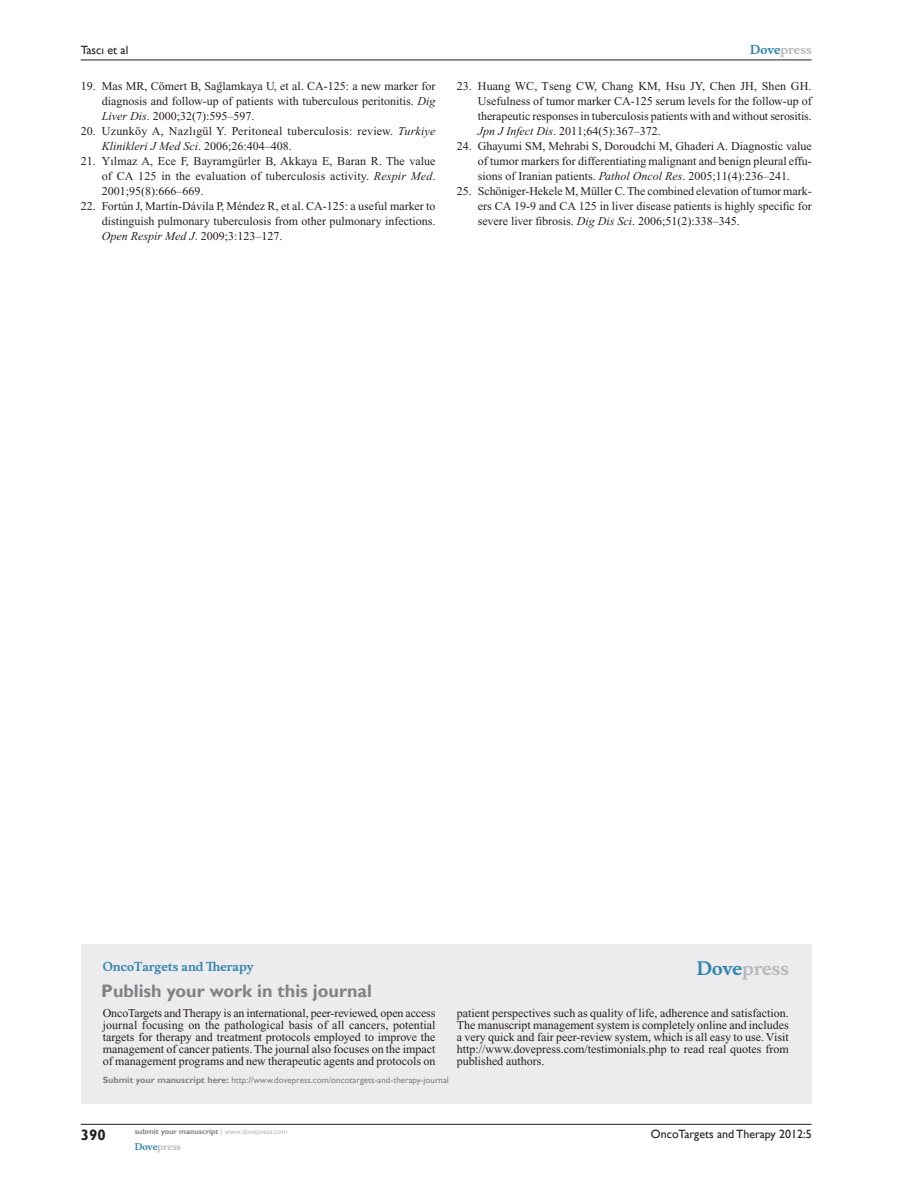
<style>
.page{position:relative;width:918px;height:1188px;background:#fff}
.page>*{position:absolute;margin:0;border:0;box-sizing:border-box;transform-origin:0 0}
.PromBx-H1{font:700 18px "Gill Sans";color:#808285}
.PromBx-Brand{font:700 18px "Musee";color:#b8b9bc}
.t1{font:700 15px "Gill Sans";color:#231f20}
.RefNL2{font:12px/15px "Times New Roman";color:#231f20;text-align:justify}
.PromBx-Tx{font:12px/12px "Times New Roman";color:#231f20;text-align:justify}
.RefNL2-2{font:12px/15px "Times New Roman";letter-spacing:.025em;color:#231f20}
.t2{font:12px "Gill Sans";color:#231f20}
.PromBx-JrnlName{font:700 12px "Musee";color:#3485ae}
.t3{font:700 12px "Musee";color:#b8b9bc}
.PromBx-SubmitMssWebA{font:9px "Gill Sans";color:#808285}
.t4{font:700 9px "Musee";color:#b8b9bc}
.t5{font:700 7.5px "Gill Sans";color:#808285}
.s1{font-style:italic}
.s2{color:#3485ae}
.s3{font-weight:700}
.s4{font-weight:400;color:#b8b9bc}
</style>
<div class="page">
<div style="left:81px;top:944px;width:731px;height:159px;background:#ececee"></div>
<hr style="left:81px;top:1124px;width:731px;height:1px;background:#231f20">
<hr style="left:81px;top:60px;width:731px;height:1px;background:#231f20">
<p class="t2" style="left:81px;top:43px;width:49px">Tascı et al</p>
<p class="RefNL2" style="left:102px;top:79px;width:335px;text-indent:-21px">19. Mas MR, Cömert B, Sag˘lamkaya U, et al. CA-125: a new marker for diagnosis and follow-up of patients with tuberculous peritonitis. <span class="s1">Dig Liver Dis</span>. 2000;32(7):595–597.</p>
<p class="RefNL2-2" style="left:102px;top:124px;width:335px;text-indent:-21px">20. Uzunköy A, Nazlıgül Y. Peritoneal tuberculosis: review. <span class="s1">Turkiye<br>Klinikleri J Med Sci</span>. 2006;26:404–408.</p>
<p class="RefNL2" style="left:102px;top:154px;width:335px;text-indent:-21px">21. Yılmaz A, Ece F, Bayramgürler B, Akkaya E, Baran R. The value of CA 125 in the evaluation of tuberculosis activity. <span class="s1">Respir Med</span>.<br>2001;95(8):666–669.</p>
<p class="RefNL2" style="left:102px;top:199px;width:335px;text-indent:-21px">22. Fortún J, Martín-Dávila P, Méndez R, et al. CA-125: a useful marker to distinguish pulmonary tuberculosis from other pulmonary infections.<br><span class="s1">Open Respir Med J</span>. 2009;3:123–127.</p>
<p class="t3" style="left:750px;top:43px;width:63px"><span class="s2">Dove</span>press</p>
<p class="RefNL2" style="left:478px;top:79px;width:335px;text-indent:-21px">23. Huang WC, Tseng CW, Chang KM, Hsu JY, Chen JH, Shen GH.<br>Usefulness of tumor marker CA-125 serum levels for the follow-up of therapeutic responses in tuberculosis patients with and without serositis.<br><span class="s1">Jpn J Infect Dis</span>. 2011;64(5):367–372.</p>
<p class="RefNL2" style="left:478px;top:139px;width:335px;text-indent:-21px">24. Ghayumi SM, Mehrabi S, Doroudchi M, Ghaderi A. Diagnostic value of tumor markers for differentiating malignant and benign pleural effu&shy;sions of Iranian patients. <span class="s1">Pathol Oncol Res</span>. 2005;11(4):236–241.</p>
<p class="RefNL2" style="left:478px;top:184px;width:335px;text-indent:-21px">25. Schöniger-Hekele M, Müller C. The combined elevation of tumor mark&shy;ers CA 19-9 and CA 125 in liver disease patients is highly specific for severe liver fibrosis. <span class="s1">Dig Dis Sci</span>. 2006;51(2):338–345.</p>
<p class="PromBx-JrnlName" style="left:103px;top:959px;width:152px">OncoTargets and Therapy</p>
<p class="PromBx-H1" style="left:101px;top:980px;width:272px">Publish your work in this journal</p>
<p class="PromBx-Brand" style="left:697px;top:958px;width:94px"><span class="s2">Dove</span>press</p>
<p class="PromBx-Tx" style="left:103px;top:1007px;width:334px">OncoTargets and Therapy is an international, peer-reviewed, open access journal focusing on the pathological basis of all cancers, potential targets for therapy and treatment protocols employed to improve the management of cancer patients. The journal also focuses on the impact of management programs and new therapeutic agents and protocols on</p>
<p class="PromBx-Tx" style="left:457px;top:1007px;width:333px">patient perspectives such as quality of life, adherence and satisfaction.<br>The manuscript management system is completely online and includes a very quick and fair peer-review system, which is all easy to use. Visit http://www.dovepress.com/testimonials.php to read real quotes from published authors.</p>
<p class="PromBx-SubmitMssWebA" style="left:103px;top:1075px;width:348px"><span class="s3">Submit your manuscript here:</span> http://www.dovepress.com/oncotargets-and-therapy-journal</p>
<p class="t1" style="left:81px;top:1126px;width:26px">390</p>
<p class="t5" style="left:135px;top:1127px;width:154px">submit your manuscript <span class="s4">| www.dovepress.com</span></p>
<p class="t4" style="left:135px;top:1141px;width:48px"><span class="s2">Dove</span>press</p>
<p class="t2" style="left:651px;top:1127px;width:162px">OncoTargets and Therapy 2012:5</p>
</div>
